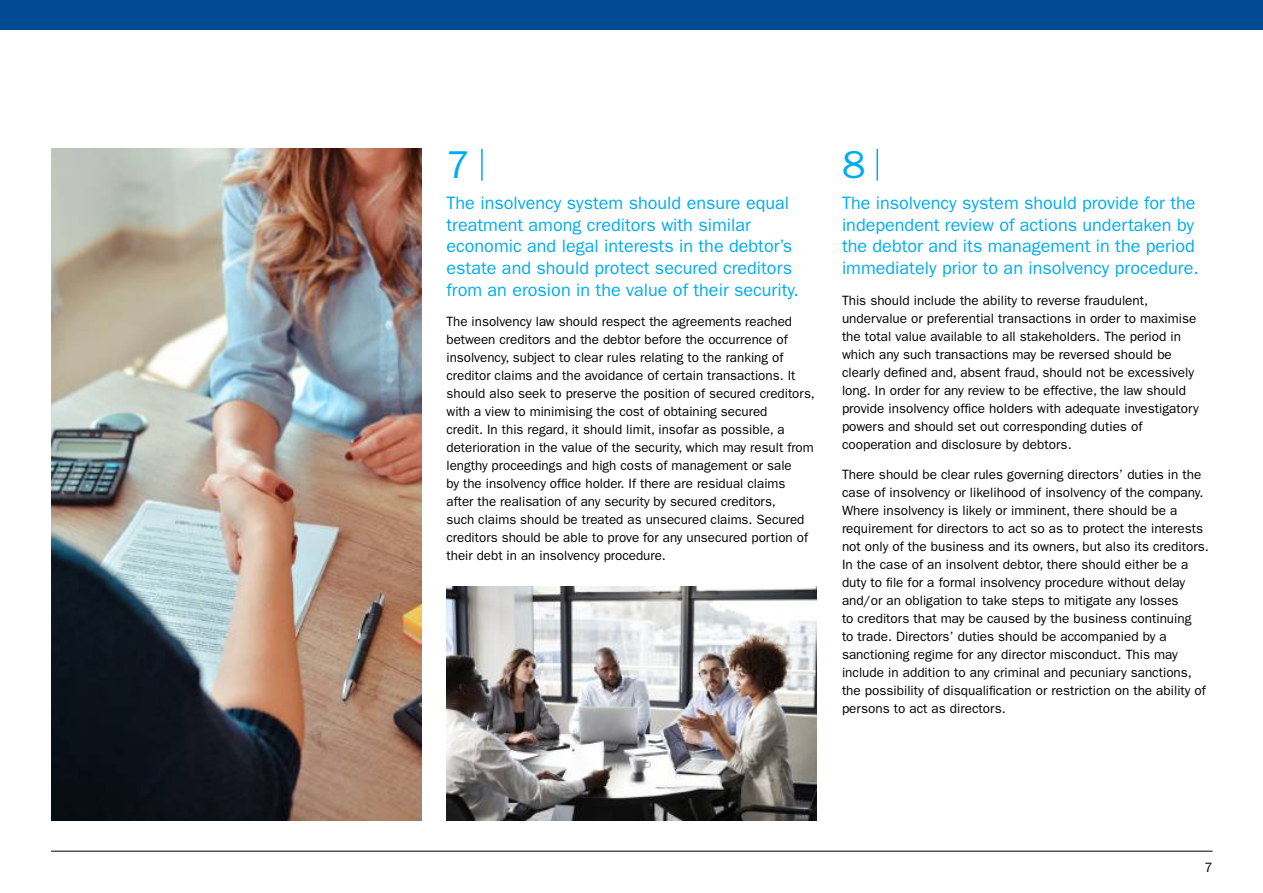
<style>
.page{position:relative;width:1263px;height:893px;background:#fff}
.page>*{position:absolute;margin:0;border:0;box-sizing:border-box;transform-origin:0 0}
.t1{font:39px "Franklin Gothic";color:#00acee}
.t2{font:18px/21.6px "Franklin Gothic";color:#00acee}
.t3{font:13.5px/18px "Franklin Gothic";color:#000}
</style>
<div class="page">
<hr style="left:51px;top:851px;width:1161px;height:1px;background:#000">
<div style="left:0;top:0;width:1263px;height:30px;background:#004a93"></div>
<hr style="left:481px;top:149px;width:2px;height:32px;background:#00acee">
<hr style="left:876px;top:149px;width:2px;height:32px;background:#00acee">
<img style="left:51px;top:149px;width:371px;height:672px">
<img style="left:447px;top:587px;width:369px;height:234px">
<h1 class="t1" style="left:447px;top:142px;width:25px">7</h1>
<h1 class="t1" style="left:842px;top:142px;width:25px">8</h1>
<h2 class="t2" style="left:446px;top:192px;width:354px">The insolvency system should ensure equal treatment among creditors with similar economic and legal interests in the debtor’s estate and should protect secured creditors from an erosion in the value of their security.</h2>
<p class="t3" style="left:446px;top:313px;width:370px">The insolvency law should respect the agreements reached between creditors and the debtor before the occurrence of insolvency, subject to clear rules relating to the ranking of creditor claims and the avoidance of certain transactions. It should also seek to preserve the position of secured creditors, with a view to minimising the cost of obtaining secured<br>credit. In this regard, it should limit, insofar as possible, a deterioration in the value of the security, which may result from lengthy proceedings and high costs of management or sale<br>by the insolvency office holder. If there are residual claims after the realisation of any security by secured creditors,<br>such claims should be treated as unsecured claims. Secured creditors should be able to prove for any unsecured portion of their debt in an insolvency procedure.</p>
<h2 class="t2" style="left:842px;top:192px;width:358px">The insolvency system should provide for the independent review of actions undertaken by the debtor and its management in the period immediately prior to an insolvency procedure.</h2>
<p class="t3" style="left:842px;top:291px;width:358px">This should include the ability to reverse fraudulent, undervalue or preferential transactions in order to maximise the total value available to all stakeholders. The period in which any such transactions may be reversed should be clearly defined and, absent fraud, should not be excessively long. In order for any review to be effective, the law should provide insolvency office holders with adequate investigatory powers and should set out corresponding duties of cooperation and disclosure by debtors.</p>
<p class="t3" style="left:842px;top:466px;width:368px">There should be clear rules governing directors’ duties in the case of insolvency or likelihood of insolvency of the company.<br>Where insolvency is likely or imminent, there should be a requirement for directors to act so as to protect the interests not only of the business and its owners, but also its creditors.<br>In the case of an insolvent debtor, there should either be a duty to file for a formal insolvency procedure without delay and/or an obligation to take steps to mitigate any losses<br>to creditors that may be caused by the business continuing<br>to trade. Directors’ duties should be accompanied by a sanctioning regime for any director misconduct. This may include in addition to any criminal and pecuniary sanctions, the possibility of disqualification or restriction on the ability of persons to act as directors.</p>
<p class="t3" style="left:1204px;top:858px;width:10px">7</p>
</div>
